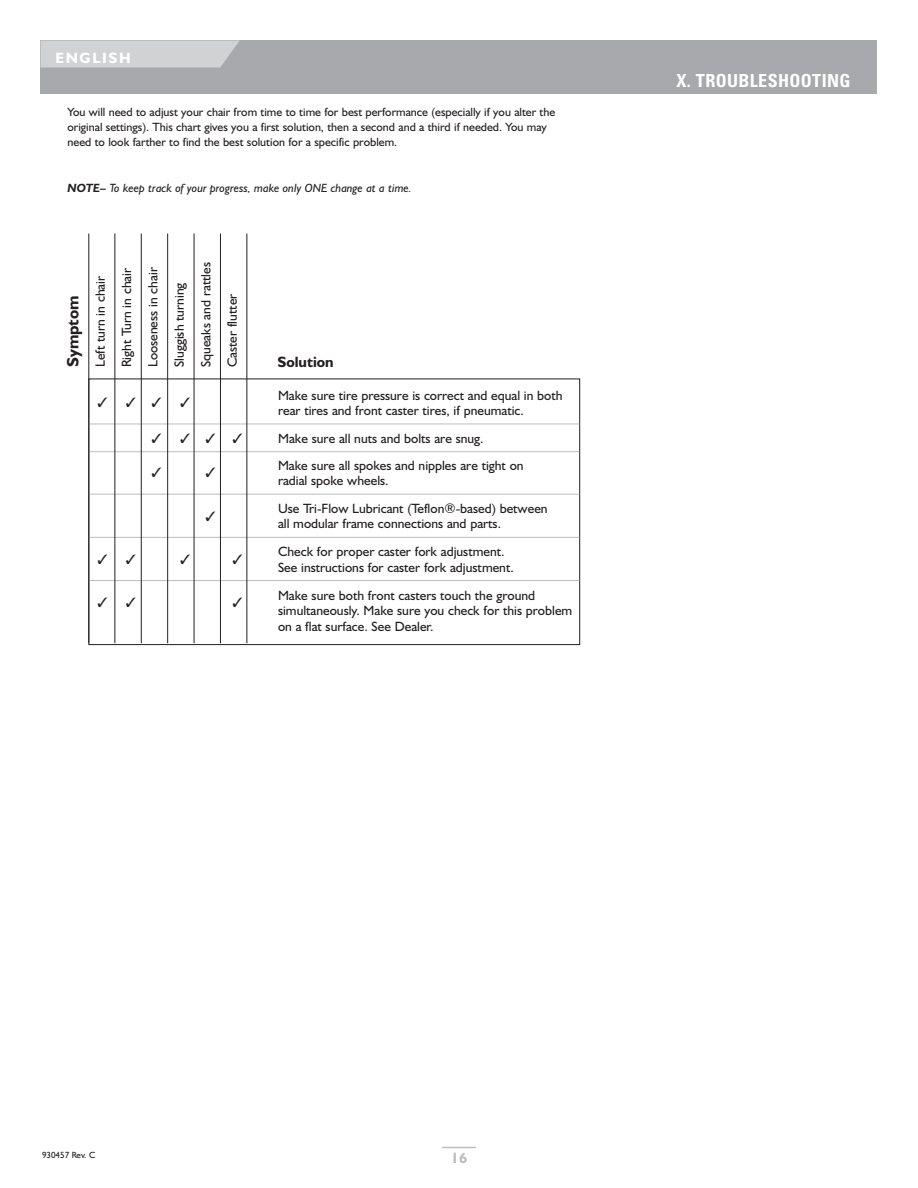
<style>
.page{position:relative;width:918px;height:1188px;background:#fff}
.page>*{position:absolute;margin:0;border:0;box-sizing:border-box;transform-origin:0 0}
.t1{font:700 condensed 18px "Univers";letter-spacing:.02em;color:#fff}
.t2{font:700 16.5px "Humanist 521 BT";color:#231f20}
.t3{font:700 15px "Humanist 521 BT";color:#231f20}
.t4{font:700 15px "Humanist 521 BT";letter-spacing:.11em;color:#fff}
.t5{font:700 15px "Humanist 521 BT";color:#bcbdc0}
.t6{font:13.5px/26.4px "Humanist 521 BT";color:#231f20}
.t7{font:13.5px "Zapf Dingbats ITC";color:#231f20}
.t8{font:12px/15px "Humanist 521 BT";color:#231f20}
.t9{font:italic 12px "Humanist 521 BT";color:#231f20}
.t10{font:9px "Humanist 521 BT";color:#231f20}
.s1{font-weight:700}
</style>
<div class="page">
<div style="left:40px;top:40px;width:838px;height:54px;background:#a8a9ad"></div>
<svg style="left:40px;top:40px;width:200px;height:28px;background:#cdced0"></svg>
<hr style="left:442px;top:1147px;width:34px;height:1px;background:#bcbdc0">
<div style="left:88px;top:379px;width:492px;height:266px;border:1px solid #231f20"></div>
<hr style="left:89px;top:424px;width:490px;height:1px;background:#bcbdc0">
<hr style="left:89px;top:451px;width:490px;height:1px;background:#bcbdc0">
<hr style="left:89px;top:494px;width:490px;height:1px;background:#bcbdc0">
<hr style="left:89px;top:537px;width:490px;height:1px;background:#bcbdc0">
<hr style="left:89px;top:580px;width:490px;height:1px;background:#bcbdc0">
<hr style="left:88px;top:234px;width:1px;height:409px;background:#231f20">
<hr style="left:114px;top:234px;width:1px;height:409px;background:#231f20">
<hr style="left:141px;top:234px;width:1px;height:409px;background:#231f20">
<hr style="left:167px;top:234px;width:1px;height:409px;background:#231f20">
<hr style="left:194px;top:234px;width:1px;height:409px;background:#231f20">
<hr style="left:220px;top:234px;width:1px;height:409px;background:#231f20">
<hr style="left:246px;top:234px;width:1px;height:409px;background:#231f20">
<svg style="left:114px;top:554px;width:2px;height:10px"></svg>
<svg style="left:114px;top:598px;width:2px;height:9px"></svg>
<p class="t4" style="left:56px;top:52px;width:77px">ENGLISH</p>
<p class="t8" style="left:68px;top:106px;width:489px">You will need to adjust your chair from time to time for best performance (especially if you alter the original settings). This chart gives you a first solution, then a second and a third if needed. You may need to look farther to find the best solution for a specific problem.</p>
<p class="t9" style="left:68px;top:184px;width:346px"><span class="s1">NOTE–</span> To keep track of your progress, make only ONE change at a time.</p>
<p class="t2" style="left:67px;top:367px;width:73px;rotate:-90deg">Symptom</p>
<p class="t6" style="left:88px;top:367px;width:107px;rotate:-90deg">Left turn in chair<br>Right Turn in chair<br>Looseness in chair<br>Sluggish turning<br>Squeaks and rattles<br>Caster flutter</p>
<p class="t3" style="left:277px;top:357px;width:58px">Solution</p>
<p class="t7" style="left:98px;top:395px;width:66px">✓✓✓</p>
<p class="t6" style="left:278px;top:389px;width:286px;line-height:15.1px">Make sure tire pressure is correct and equal in both rear tires and front caster tires, if pneumatic.</p>
<p class="t7" style="left:152px;top:430px;width:93px">✓ ✓✓✓</p>
<p class="t6" style="left:278px;top:427px;width:207px">Make sure all nuts and bolts are snug.</p>
<p class="t6" style="left:278px;top:459px;width:247px;line-height:15.1px">Make sure all spokes and nipples are tight on radial spoke wheels.</p>
<p class="t6" style="left:278px;top:503px;width:271px;line-height:15.1px">Use Tri-Flow Lubricant (Teflon®-based) between all modular frame connections and parts.</p>
<p class="t6" style="left:278px;top:546px;width:237px;line-height:15.1px">Check for proper caster fork adjustment.<br>See instructions for caster fork adjustment.</p>
<p class="t6" style="left:278px;top:589px;width:296px;line-height:15.8px">Make sure both front casters touch the ground simultaneously. Make sure you check for this problem on a flat surface. See Dealer.</p>
<h1 class="t1" style="left:676px;top:74px;width:176px">X. TROUBLESHOOTING</h1>
<p class="t10" style="left:42px;top:1152px;width:55px">930457 Rev. C</p>
<p class="t5" style="left:451px;top:1152px;width:18px">16</p>
</div>
